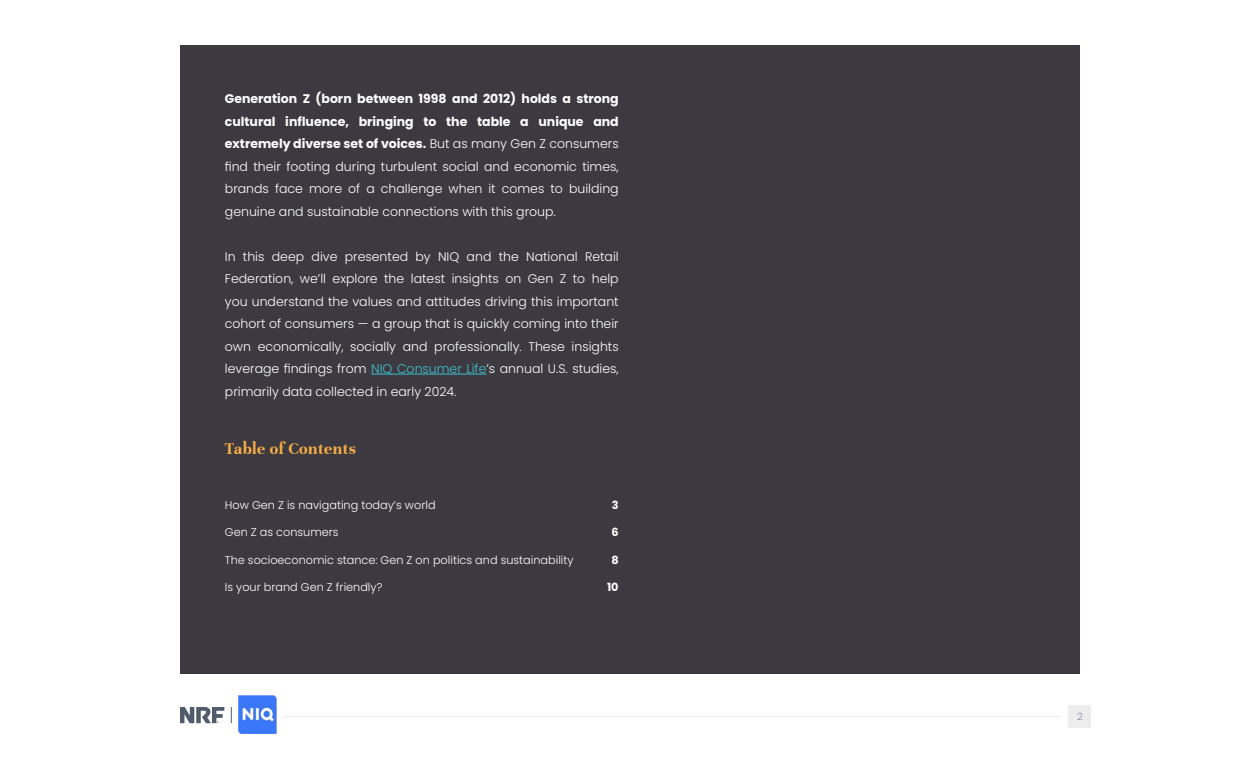
<style>
.page{position:relative;width:1260px;height:765px;background:#fff}
.page>*{position:absolute;margin:0;border:0;box-sizing:border-box;transform-origin:0 0}
.t1{font:700 17.5px "Unna";letter-spacing:.025em;color:#fbae44}
.t2{font:300 12.5px/22.5px "Poppins";color:#fff;text-align:justify}
.t3{font:300 11.25px "Poppins";color:#fff}
.t4{font:700 11.25px "Poppins";color:#fff}
.t5{font:200 10px "Poppins";color:#505b6b}
.s1{font-weight:700}
.s2{color:#3cc2d1}
</style>
<div class="page">
<img style="left:238px;top:695px;width:39px;height:38px">
<div style="left:1069px;top:705px;width:22px;height:23px;background:#ededed"></div>
<hr style="left:284px;top:716px;width:777px;height:1px;background:#ededed">
<svg style="left:180px;top:707px;width:44px;height:16px"></svg>
<svg style="left:231px;top:707px;width:1px;height:16px"></svg>
<div style="left:180px;top:45px;width:900px;height:628px;background:#3c3a40"></div>
<hr style="left:371px;top:374px;width:115px;height:1px;background:#3cc2d1">
<p class="t2" style="left:225px;top:88px;width:395px"><span class="s1">Generation Z (born between 1998 and 2012) holds a strong cultural influence, bringing to the table a unique and extremely diverse set of voices.</span> But as many Gen Z consumers find their footing during turbulent social and economic times, brands face more of a challenge when it comes to building genuine and sustainable connections with this group.</p>
<p class="t2" style="left:225px;top:245px;width:395px">In this deep dive presented by NIQ and the National Retail Federation, we’ll explore the latest insights on Gen Z to help you understand the values and attitudes driving this important cohort of consumers — a group that is quickly coming into their own economically, socially and professionally. These insights leverage findings from <span class="s2">NIQ Consumer Life</span>’s annual U.S. studies, primarily data collected in early 2024.</p>
<h1 class="t1" style="left:225px;top:438px;width:133px">Table of Contents</h1>
<p class="t3" style="left:225px;top:498px;width:212px">How Gen Z is navigating today’s world</p>
<p class="t4" style="left:612px;top:498px;width:8px">3</p>
<p class="t3" style="left:225px;top:526px;width:115px">Gen Z as consumers</p>
<p class="t4" style="left:611px;top:526px;width:9px">6</p>
<p class="t3" style="left:225px;top:553px;width:350px">The socioeconomic stance: Gen Z on politics and sustainability</p>
<p class="t4" style="left:611px;top:553px;width:9px">8</p>
<p class="t3" style="left:225px;top:581px;width:159px">Is your brand Gen Z friendly?</p>
<p class="t4" style="left:607px;top:581px;width:13px">10</p>
<p class="t5" style="left:1077px;top:711px;width:7px">2</p>
</div>
